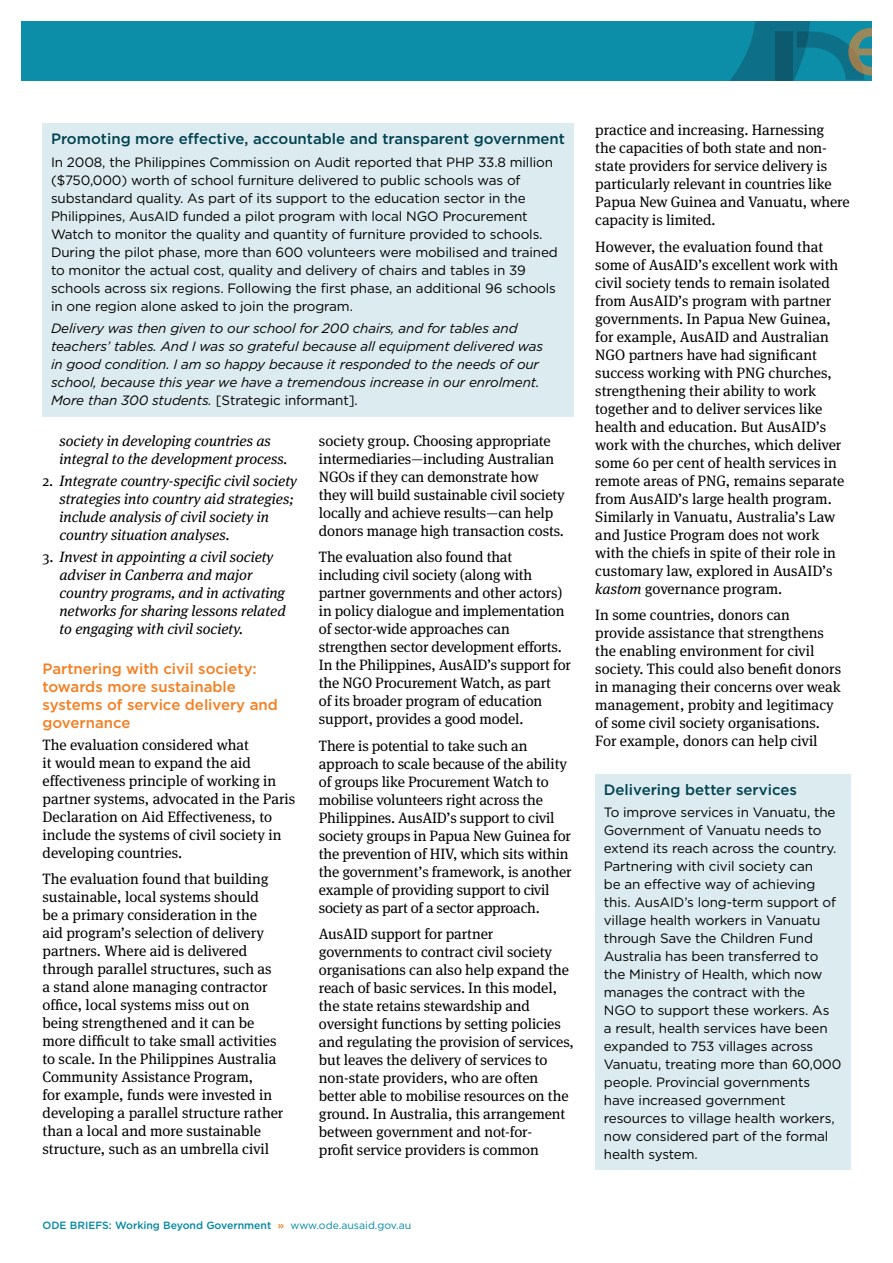
<style>
.page{position:relative;width:893px;height:1263px;background:#fff}
.page>*{position:absolute;margin:0;border:0;box-sizing:border-box;transform-origin:0 0}
.t1{font:15px/18px "Meta Serif";letter-spacing:-.005em;color:#000}
.t2{font:italic 15px/18px "Meta Serif";color:#000}
.t3{font:500 15px/18px "Gotham";color:#f57e20}
.t4{font:500 15px "Gotham";color:#004251}
.t5{font:13.5px/18px "Gotham";letter-spacing:-.01em;color:#000}
.t6{font:italic 13.5px/18px "Gotham";letter-spacing:-.01em;color:#000}
.t7{font:500 10.5px "Gotham";color:#0088a4}
.s1{font-style:normal}
.s2{font-style:italic}
.s3{color:#f57e20}
.s4{font-weight:400}
</style>
<div class="page">
<div style="left:21px;top:21px;width:851px;height:60px;background:#0d8ea8"></div>
<svg style="left:730px;top:21px;width:142px;height:60px"></svg>
<div style="left:43px;top:123px;width:531px;height:294px;background:#dcebef"></div>
<div style="left:595px;top:774px;width:255px;height:395px;background:#dcebef"></div>
<p class="t4" style="left:51px;top:131px;width:516px">Promoting more effective, accountable and transparent government</p>
<p class="t5" style="left:51px;top:153px;width:508px">In 2008, the Philippines Commission on Audit reported that PHP 33.8 million ($750,000) worth of school furniture delivered to public schools was of substandard quality. As part of its support to the education sector in the Philippines, AusAID funded a pilot program with local NGO Procurement Watch to monitor the quality and quantity of furniture provided to schools.<br>During the pilot phase, more than 600 volunteers were mobilised and trained to monitor the actual cost, quality and delivery of chairs and tables in 39 schools across six regions. Following the first phase, an additional 96 schools in one region alone asked to join the program.</p>
<p class="t6" style="left:51px;top:319px;width:494px">Delivery was then given to our school for 200 chairs, and for tables and teachers’ tables. And I was so grateful because all equipment delivered was in good condition. I am so happy because it responded to the needs of our school, because this year we have a tremendous increase in our enrolment.<br>More than 300 students. <span class="s1">[Strategic informant].</span></p>
<p class="t2" style="left:60px;top:430px;width:229px">society in developing countries as integral to the development process.</p>
<p class="t2" style="left:60px;top:470px;width:239px;text-indent:-17px"><span class="s1">2.</span> Integrate country-specific civil society strategies into country aid strategies; include analysis of civil society in country situation analyses.</p>
<p class="t2" style="left:60px;top:547px;width:228px;text-indent:-17px"><span class="s1">3.</span> Invest in appointing a civil society adviser in Canberra and major country programs, and in activating networks for sharing lessons related to engaging with civil society.</p>
<p class="t3" style="left:43px;top:659px;width:237px">Partnering with civil society: towards more sustainable systems of service delivery and governance</p>
<p class="t1" style="left:43px;top:734px;width:254px">The evaluation considered what<br>it would mean to expand the aid effectiveness principle of working in partner systems, advocated in the Paris Declaration on Aid Effectiveness, to include the systems of civil society in developing countries.</p>
<p class="t1" style="left:43px;top:869px;width:242px">The evaluation found that building sustainable, local systems should<br>be a primary consideration in the<br>aid program’s selection of delivery partners. Where aid is delivered through parallel structures, such as<br>a stand alone managing contractor office, local systems miss out on being strengthened and it can be more difficult to take small activities to scale. In the Philippines Australia Community Assistance Program,<br>for example, funds were invested in developing a parallel structure rather than a local and more sustainable structure, such as an umbrella civil</p>
<p class="t1" style="left:319px;top:430px;width:247px">society group. Choosing appropriate intermediaries—including Australian NGOs if they can demonstrate how they will build sustainable civil society locally and achieve results—can help donors manage high transaction costs.</p>
<p class="t1" style="left:319px;top:547px;width:254px">The evaluation also found that including civil society (along with partner governments and other actors) in policy dialogue and implementation of sector-wide approaches can strengthen sector development efforts.<br>In the Philippines, AusAID’s support for the NGO Procurement Watch, as part<br>of its broader program of education support, provides a good model.</p>
<p class="t1" style="left:319px;top:735px;width:254px">There is potential to take such an approach to scale because of the ability of groups like Procurement Watch to mobilise volunteers right across the Philippines. AusAID’s support to civil society groups in Papua New Guinea for the prevention of HIV, which sits within the government’s framework, is another example of providing support to civil society as part of a sector approach.</p>
<p class="t1" style="left:319px;top:924px;width:257px">AusAID support for partner governments to contract civil society organisations can also help expand the reach of basic services. In this model, the state retains stewardship and oversight functions by setting policies and regulating the provision of services, but leaves the delivery of services to non-state providers, who are often better able to mobilise resources on the ground. In Australia, this arrangement between government and not-for-<br>profit service providers is common</p>
<p class="t1" style="left:595px;top:120px;width:256px">practice and increasing. Harnessing<br>the capacities of both state and non&shy;state providers for service delivery is particularly relevant in countries like Papua New Guinea and Vanuatu, where capacity is limited.</p>
<p class="t1" style="left:595px;top:236px;width:251px">However, the evaluation found that some of AusAID’s excellent work with civil society tends to remain isolated from AusAID’s program with partner governments. In Papua New Guinea, for example, AusAID and Australian NGO partners have had significant success working with PNG churches, strengthening their ability to work together and to deliver services like health and education. But AusAID’s work with the churches, which deliver some 60 per cent of health services in remote areas of PNG, remains separate from AusAID’s large health program.<br>Similarly in Vanuatu, Australia’s Law and Justice Program does not work with the chiefs in spite of their role in customary law, explored in AusAID’s <span class="s2">kastom</span> governance program.</p>
<p class="t1" style="left:595px;top:605px;width:247px">In some countries, donors can provide assistance that strengthens the enabling environment for civil society. This could also benefit donors in managing their concerns over weak management, probity and legitimacy of some civil society organisations.<br>For example, donors can help civil</p>
<p class="t4" style="left:604px;top:781px;width:195px">Delivering better services</p>
<p class="t5" style="left:604px;top:803px;width:239px">To improve services in Vanuatu, the<br>Government of Vanuatu needs to extend its reach across the country.<br>Partnering with civil society can<br>be an effective way of achieving this. AusAID’s long-term support of village health workers in Vanuatu through Save the Children Fund<br>Australia has been transferred to the Ministry of Health, which now manages the contract with the<br>NGO to support these workers. As<br>a result, health services have been expanded to 753 villages across<br>Vanuatu, treating more than 60,000 people. Provincial governments have increased government resources to village health workers, now considered part of the formal health system.</p>
<p class="t7" style="left:43px;top:1219px;width:370px">ODE BRIEFS: Working Beyond Government <span class="s3">»</span> <span class="s4">www.ode.ausaid.gov.au</span></p>
</div>
